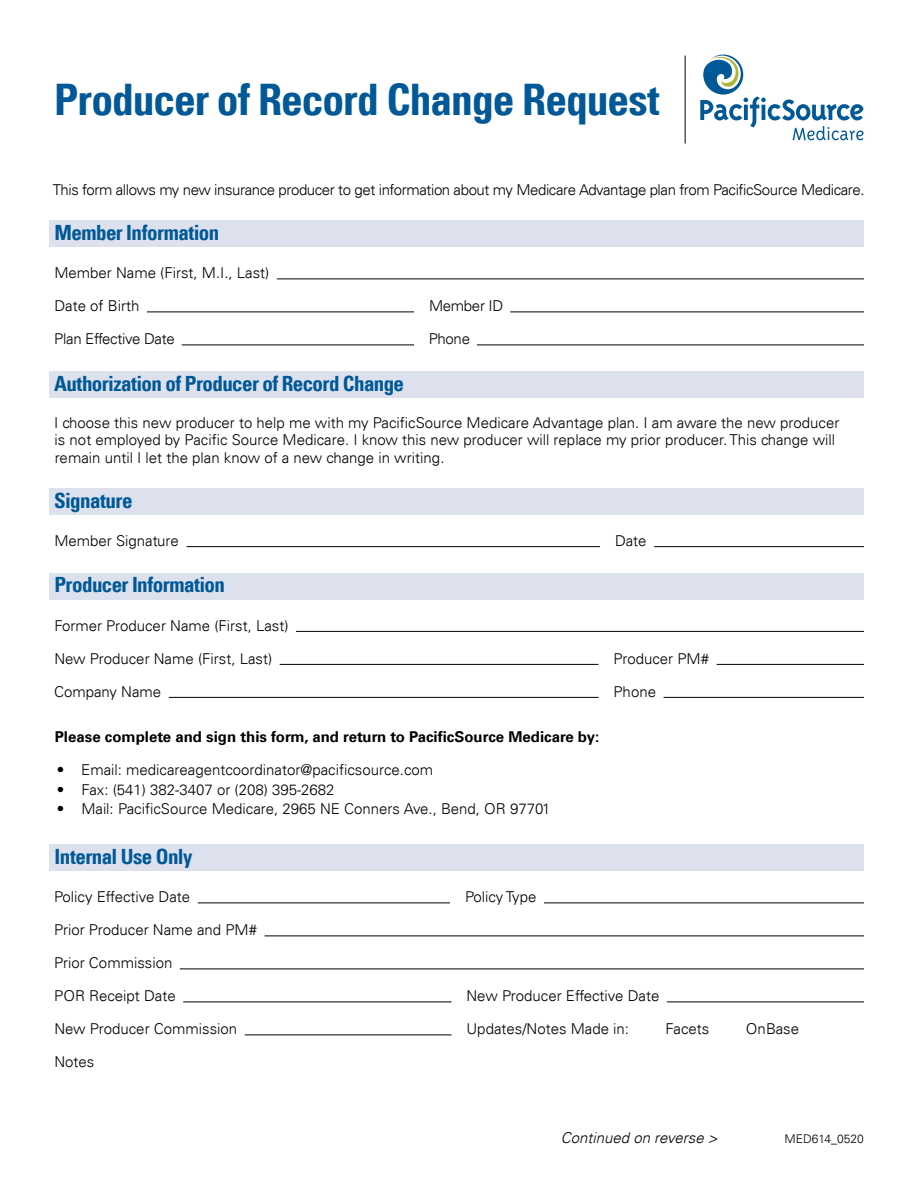
<style>
.page{position:relative;width:918px;height:1188px;background:#fff}
.page>*{position:absolute;margin:0;border:0;box-sizing:border-box;transform-origin:0 0}
.t1{font:700 condensed 43.5px "Univers LT";letter-spacing:-.025em;color:#005996}
.Subheader{font:700 condensed 21px "Univers LT";letter-spacing:-.03em;color:#005996}
.Form_Text-Generic{font:300 15px/17.2px "Univers LT";color:#000}
.Form_Line{font:300 15px "Univers LT";color:#000}
.Form_Text-Generic-2{font:300 15px "Univers LT";letter-spacing:-.025em;color:#000}
.Form_Text-Generic-3{font:700 15px "Univers LT";color:#000}
.Form_Line-2{font:300 15px "Univers LT";letter-spacing:-.02em;color:#000}
.Continued_On_Reverse{font:italic 300 15px "Univers LT";color:#000}
.t2{font:300 12px "Univers LT";color:#000}
</style>
<div class="page">
<svg style="left:700px;top:55px;width:164px;height:85px"></svg>
<div style="left:50px;top:220px;width:814px;height:27px;background:#dde1ee"></div>
<hr style="left:277px;top:279px;width:587px;height:1px;background:#000">
<hr style="left:147px;top:312px;width:267px;height:1px;background:#000">
<hr style="left:510px;top:312px;width:354px;height:1px;background:#000">
<hr style="left:182px;top:345px;width:232px;height:1px;background:#000">
<hr style="left:477px;top:345px;width:387px;height:1px;background:#000">
<div style="left:50px;top:371px;width:814px;height:27px;background:#dde1ee"></div>
<div style="left:50px;top:488px;width:814px;height:27px;background:#dde1ee"></div>
<hr style="left:186px;top:546px;width:414px;height:1px;background:#000">
<hr style="left:654px;top:546px;width:210px;height:1px;background:#000">
<div style="left:50px;top:573px;width:814px;height:26px;background:#dde1ee"></div>
<hr style="left:296px;top:631px;width:568px;height:1px;background:#000">
<hr style="left:280px;top:664px;width:319px;height:1px;background:#000">
<hr style="left:717px;top:664px;width:147px;height:1px;background:#000">
<hr style="left:169px;top:697px;width:429px;height:1px;background:#000">
<hr style="left:664px;top:697px;width:200px;height:1px;background:#000">
<div style="left:50px;top:844px;width:814px;height:27px;background:#dde1ee"></div>
<hr style="left:198px;top:903px;width:252px;height:1px;background:#000">
<hr style="left:544px;top:903px;width:320px;height:1px;background:#000">
<hr style="left:265px;top:936px;width:599px;height:1px;background:#000">
<hr style="left:180px;top:969px;width:684px;height:1px;background:#000">
<hr style="left:183px;top:1002px;width:269px;height:1px;background:#000">
<hr style="left:667px;top:1002px;width:197px;height:1px;background:#000">
<hr style="left:245px;top:1035px;width:207px;height:1px;background:#000">
<hr style="left:685px;top:56px;width:1px;height:87px;background:#000">
<h1 class="t1" style="left:54px;top:73px;width:607px">Producer of Record Change Request</h1>
<p class="Form_Text-Generic-2" style="left:53px;top:181px;width:813px">This form allows my new insurance producer to get information about my Medicare Advantage plan from PacificSource Medicare.</p>
<h2 class="Subheader" style="left:55px;top:220px;width:166px">Member Information</h2>
<p class="Form_Line" style="left:54px;top:264px;width:217px">Member Name (First, M.I., Last)</p>
<p class="Form_Line" style="left:54px;top:297px;width:87px">Date of Birth</p>
<p class="Form_Line-2" style="left:429px;top:297px;width:76px">Member ID</p>
<p class="Form_Line-2" style="left:54px;top:330px;width:122px">Plan Effective Date</p>
<p class="Form_Line" style="left:429px;top:330px;width:43px">Phone</p>
<h2 class="Subheader" style="left:54px;top:370px;width:352px">Authorization of Producer of Record Change</h2>
<p class="Form_Text-Generic" style="left:54px;top:414px;width:787px">I choose this new producer to help me with my PacificSource Medicare Advantage plan. I am aware the new producer is not employed by Pacific Source Medicare. I know this new producer will replace my prior producer. This change will remain until I let the plan know of a new change in writing.</p>
<h2 class="Subheader" style="left:54px;top:487px;width:80px">Signature</h2>
<p class="Form_Line" style="left:54px;top:532px;width:126px">Member Signature</p>
<p class="Form_Line" style="left:615px;top:532px;width:33px">Date</p>
<h2 class="Subheader" style="left:54px;top:572px;width:172px">Producer Information</h2>
<p class="Form_Line" style="left:54px;top:616px;width:236px">Former Producer Name (First, Last)</p>
<p class="Form_Line" style="left:54px;top:649px;width:219px">New Producer Name (First, Last)</p>
<p class="Form_Line" style="left:614px;top:649px;width:97px">Producer PM#</p>
<p class="Form_Line" style="left:54px;top:682px;width:109px">Company Name</p>
<p class="Form_Line" style="left:614px;top:682px;width:44px">Phone</p>
<p class="Form_Text-Generic-3" style="left:55px;top:728px;width:546px">Please complete and sign this form, and return to PacificSource Medicare by:</p>
<p class="Form_Text-Generic" style="left:57px;top:761px;width:378px">• Email: medicareagentcoordinator@pacificsource.com</p>
<p class="Form_Text-Generic" style="left:57px;top:781px;width:279px">• Fax: (541) 382-3407 or (208) 395-2682</p>
<p class="Form_Text-Generic" style="left:57px;top:800px;width:495px">• Mail: PacificSource Medicare, 2965 NE Conners Ave., Bend, OR 97701</p>
<h2 class="Subheader" style="left:55px;top:844px;width:139px">Internal Use Only</h2>
<p class="Form_Line" style="left:54px;top:888px;width:137px">Policy Effective Date</p>
<p class="Form_Line" style="left:465px;top:888px;width:73px">Policy Type</p>
<p class="Form_Line" style="left:54px;top:921px;width:204px">Prior Producer Name and PM#</p>
<p class="Form_Line" style="left:54px;top:954px;width:120px">Prior Commission</p>
<p class="Form_Line" style="left:54px;top:987px;width:123px">POR Receipt Date</p>
<p class="Form_Line" style="left:466px;top:987px;width:194px">New Producer Effective Date</p>
<p class="Form_Line" style="left:54px;top:1020px;width:184px">New Producer Commission</p>
<p class="Form_Line" style="left:466px;top:1020px;width:164px">Updates/Notes Made in:</p>
<p class="Form_Line" style="left:666px;top:1020px;width:45px">Facets</p>
<p class="Form_Line" style="left:746px;top:1020px;width:55px">OnBase</p>
<p class="Form_Line" style="left:54px;top:1053px;width:42px">Notes</p>
<p class="Continued_On_Reverse" style="left:561px;top:1129px;width:158px">Continued on reverse &gt;</p>
<p class="t2" style="left:785px;top:1131px;width:81px">MED614_0520</p>
</div>
